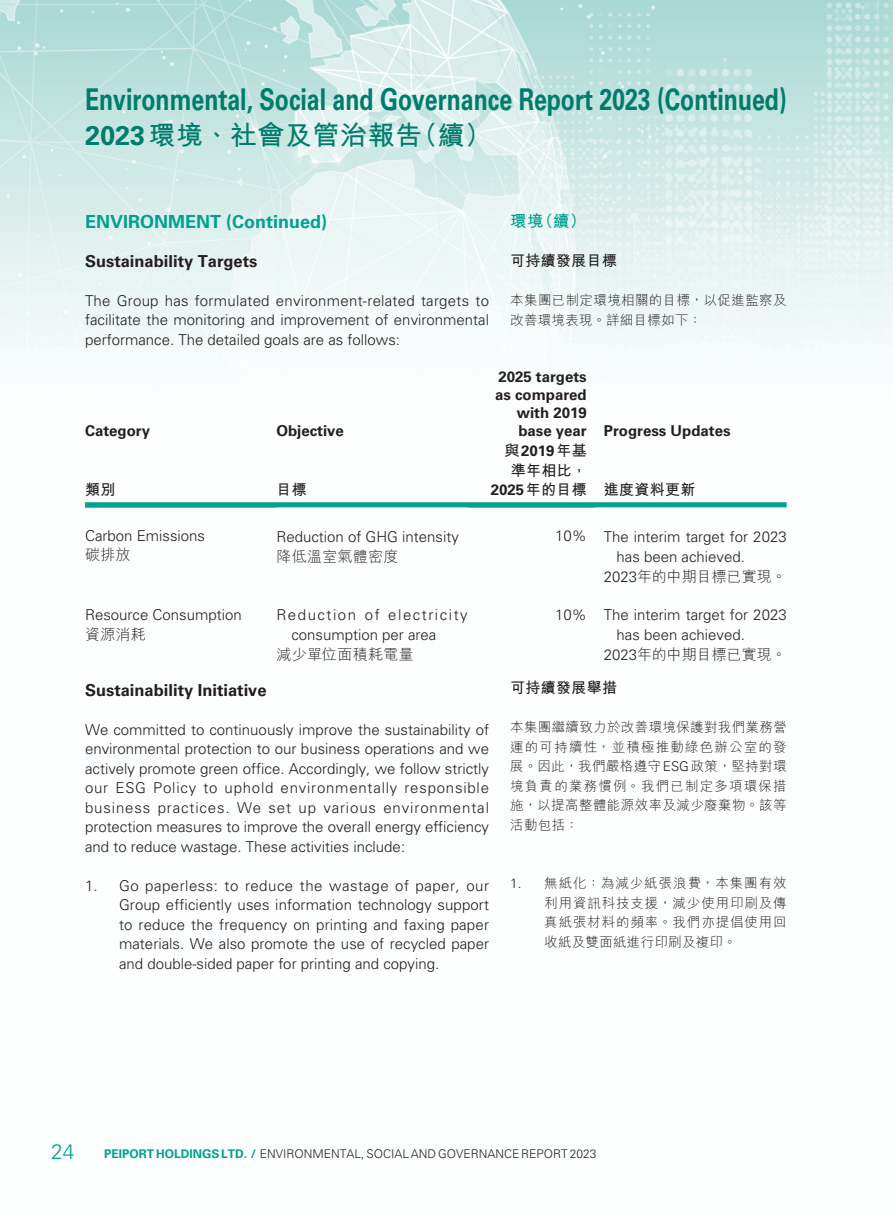
<style>
.page{position:relative;width:893px;height:1212px;background:#fff}
.page>*{position:absolute;margin:0;border:0;box-sizing:border-box;transform-origin:0 0}
.t1{font:700 30px "Univers LT Std";color:#007c6e;scale:.77 1}
.t2{font:700 27px "M Hei HK";letter-spacing:.02em;color:#007c6e}
.t3{font:300 21px "Univers LT Std";color:#00a18f}
._01_H1_E{font:700 18px "Univers LT Std";color:#00a18f}
._02_H2_E{font:700 16.5px "Univers LT Std";color:#231f20}
._001_H1_C{font:700 16.5px "M Hei HK";color:#00a18f}
._00_txt_E{font:300 15px/19.5px "Univers LT Std";color:#231f20;text-align:justify}
._50_Table_txt{font:300 15px/19.5px "Univers LT Std";color:#231f20}
._50_Table_txt-2{font:700 15px "Univers LT Std";color:#231f20}
._50_Table_txt-3{font:300 15px/19.5px "Univers LT Std";letter-spacing:.1em;color:#231f20}
._50_Table_txt-4{font:300 15px "M Hei HK";letter-spacing:-.005em;color:#231f20}
._50_Table_txt-5{font:300 15px "M Hei HK";letter-spacing:.02em;color:#231f20}
._50_Table_txt-6{font:700 15px "M Hei HK";letter-spacing:.02em;color:#231f20}
._002_H2_C{font:700 15px "M Hei HK";letter-spacing:.02em;color:#231f20}
._000_txt_C{font:300 13.5px/19.5px "M Hei HK";letter-spacing:.03em;color:#231f20;text-align:justify}
.t4{font:300 12px "Univers LT Std";color:#231f20}
.s1{font-family:"Univers LT Std"}
.s2{font-family:"M Hei HK"}
.s3{font-weight:700;color:#00a18f}
</style>
<div class="page">
<img style="left:0;top:0;width:893px;height:508px">
<svg style="left:85px;top:502px;width:702px;height:5px;background:#0da594"></svg>
<hr style="left:85px;top:507px;width:191px;height:1px;background:#00a18f">
<hr style="left:468px;top:507px;width:127px;height:1px;background:#00a18f">
<h1 class="t1" style="left:85px;top:82px;width:913px">Environmental, Social and Governance Report 2023 (Continued)</h1>
<h2 class="t2" style="left:85px;top:116px;width:408px"><span class="s1">2023</span>環境、社會及管治報告（續）</h2>
<p class="_01_H1_E" style="left:85px;top:211px;width:244px">ENVIRONMENT (Continued)</p>
<p class="_02_H2_E" style="left:85px;top:251px;width:174px">Sustainability Targets</p>
<p class="_00_txt_E" style="left:85px;top:290px;width:405px">The Group has formulated environment-related targets to facilitate the monitoring and improvement of environmental performance. The detailed goals are as follows:</p>
<p class="_001_H1_C" style="left:510px;top:209px;width:77px">環境（續）</p>
<p class="_002_H2_C" style="left:510px;top:250px;width:108px">可持續發展目標</p>
<p class="_000_txt_C" style="left:510px;top:290px;width:278px">本集團已制定環境相關的目標，以促進監察及改善環境表現。詳細目標如下：</p>
<p class="_50_Table_txt-2" style="left:85px;top:422px;width:67px">Category</p>
<p class="_50_Table_txt-2" style="left:276px;top:422px;width:69px">Objective</p>
<p class="_50_Table_txt-6" style="left:85px;top:479px;width:32px">類別</p>
<p class="_50_Table_txt-6" style="left:276px;top:479px;width:32px">目標</p>
<p class="_50_Table_txt" style="left:85px;top:526px;width:122px">Carbon Emissions</p>
<p class="_50_Table_txt-5" style="left:85px;top:547px;width:47px">碳排放</p>
<p class="_50_Table_txt" style="left:276px;top:527px;width:184px">Reduction of GHG intensity</p>
<p class="_50_Table_txt-5" style="left:276px;top:549px;width:124px">降低溫室氣體密度</p>
<p class="_50_Table_txt-2" style="left:498px;top:368px;width:90px">2025 targets</p>
<p class="_50_Table_txt-2" style="left:495px;top:386px;width:93px">as compared</p>
<p class="_50_Table_txt-2" style="left:517px;top:404px;width:72px">with 2019</p>
<p class="_50_Table_txt-2" style="left:518px;top:422px;width:70px">base year</p>
<p class="_50_Table_txt-2" style="left:604px;top:422px;width:128px">Progress Updates</p>
<p class="_50_Table_txt-2" style="left:504px;top:442px;width:84px"><span class="s2">與</span>2019<span class="s2">年基</span></p>
<p class="_50_Table_txt-6" style="left:511px;top:459px;width:77px">準年相比，</p>
<p class="_50_Table_txt-2" style="left:491px;top:481px;width:98px">2025<span class="s2">年的目標</span></p>
<p class="_50_Table_txt-6" style="left:604px;top:479px;width:93px">進度資料更新</p>
<p class="_50_Table_txt" style="left:555px;top:526px;width:33px">10%</p>
<p class="_50_Table_txt" style="left:617px;top:527px;width:172px;text-indent:-13px">The interim target for 2023 has been achieved.</p>
<p class="_50_Table_txt-4" style="left:604px;top:569px;width:184px"><span class="s1">2023</span>年的中期目標已實現。</p>
<p class="_50_Table_txt" style="left:85px;top:605px;width:158px">Resource Consumption</p>
<p class="_50_Table_txt-5" style="left:85px;top:627px;width:62px">資源消耗</p>
<p class="_50_Table_txt-3" style="left:291px;top:605px;width:178px;text-indent:-15px">Reduction of electricity consumption per area</p>
<p class="_50_Table_txt" style="left:555px;top:605px;width:33px">10%</p>
<p class="_50_Table_txt" style="left:617px;top:605px;width:172px;text-indent:-13px">The interim target for 2023 has been achieved.</p>
<p class="_50_Table_txt-5" style="left:276px;top:647px;width:139px">減少單位面積耗電量</p>
<p class="_50_Table_txt-4" style="left:604px;top:647px;width:184px"><span class="s1">2023</span>年的中期目標已實現。</p>
<p class="_02_H2_E" style="left:85px;top:680px;width:183px">Sustainability Initiative</p>
<p class="_00_txt_E" style="left:85px;top:720px;width:405px">We committed to continuously improve the sustainability of environmental protection to our business operations and we actively promote green office. Accordingly, we follow strictly our ESG Policy to uphold environmentally responsible business practices. We set up various environmental protection measures to improve the overall energy efficiency and to reduce wastage. These activities include:</p>
<p class="_00_txt_E" style="left:119px;top:876px;width:371px;text-indent:-34px">1. Go paperless: to reduce the wastage of paper, our Group efficiently uses information technology support to reduce the frequency on printing and faxing paper materials. We also promote the use of recycled paper and double-sided paper for printing and copying.</p>
<p class="_002_H2_C" style="left:510px;top:677px;width:108px">可持續發展舉措</p>
<p class="_000_txt_C" style="left:510px;top:717px;width:278px">本集團繼續致力於改善環境保護對我們業務營運的可持續性，並積極推動綠色辦公室的發展。因此，我們嚴格遵守<span class="s1">ESG</span>政策，堅持對環境負責的業務慣例。我們已制定多項環保措施，以提高整體能源效率及減少廢棄物。該等活動包括：</p>
<p class="_000_txt_C" style="left:544px;top:873px;width:244px;text-indent:-34px"><span class="s1">1.</span> 無紙化：為減少紙張浪費，本集團有效利用資訊科技支援，減少使用印刷及傳真紙張材料的頻率。我們亦提倡使用回收紙及雙面紙進行印刷及複印。</p>
<h3 class="t3" style="left:51px;top:1138px;width:25px">24</h3>
<p class="t4" style="left:104px;top:1147px;width:494px"><span class="s3">PEIPORT HOLDINGS LTD. /</span> ENVIRONMENTAL, SOCIAL AND GOVERNANCE REPORT 2023</p>
</div>
